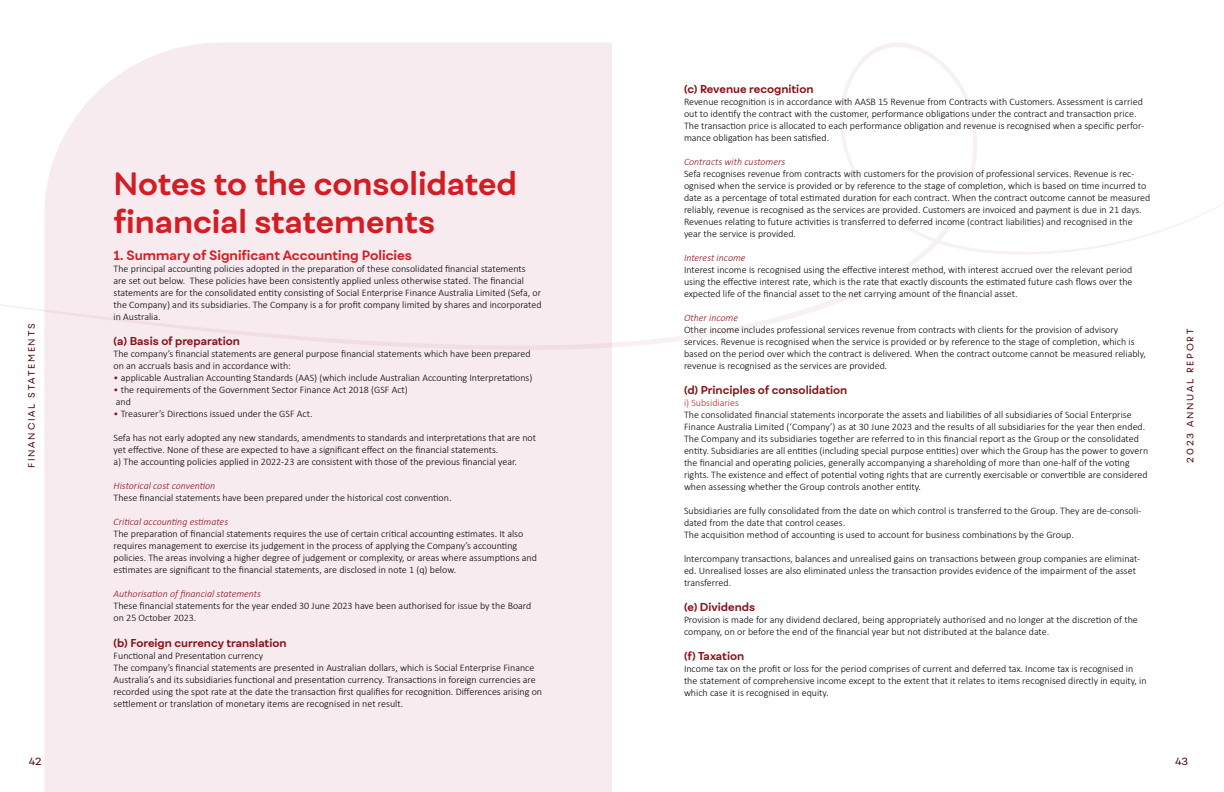
<style>
.page{position:relative;width:1224px;height:792px;background:#fff}
.page>*{position:absolute;margin:0;border:0;box-sizing:border-box;transform-origin:0 0}
.t1{font:700 31px/37.2px "Fibra One";color:#d41c24}
.t2{font:700 13px "Fibra One";color:#d41c24}
.t3{font:700 11px "Fibra One";color:#871218}
.t4{font:300 10px/12px "Calibri";color:#000}
.t5{font:italic 300 10px "Calibri";color:#871218}
.t6{font:300 10px "Calibri";color:#d41c24}
.t7{font:10px "Fibra One";color:#500b0e}
.t8{font:9px "Fibra One";letter-spacing:.2em;color:#500b0e}
.s1{color:#871218}
</style>
<div class="page">
<div style="left:44px;top:355px;width:568px;height:437px;background:#f7ebef"></div>
<svg style="left:0;top:42px;width:1223px;height:313px"></svg>
<p class="t3" style="left:684px;top:82px;width:131px">(c) Revenue recognition</p>
<p class="t4" style="left:684px;top:95px;width:462px">Revenue recognition is in accordance with AASB 15 Revenue from Contracts with Customers. Assessment is carried out to identify the contract with the customer, performance obligations under the contract and transaction price.<br>The transaction price is allocated to each performance obligation and revenue is recognised when a specific perfor&shy;mance obligation has been satisfied.</p>
<p class="t5" style="left:684px;top:155px;width:103px">Contracts with customers</p>
<p class="t4" style="left:684px;top:167px;width:468px">Sefa recognises revenue from contracts with customers for the provision of professional services. Revenue is rec&shy;ognised when the service is provided or by reference to the stage of completion, which is based on time incurred to date as a percentage of total estimated duration for each contract. When the contract outcome cannot be measured reliably, revenue is recognised as the services are provided. Customers are invoiced and payment is due in 21 days.<br>Revenues relating to future activities is transferred to deferred income (contract liabilities) and recognised in the year the service is provided.</p>
<p class="t5" style="left:684px;top:251px;width:63px">Interest income</p>
<p class="t4" style="left:684px;top:263px;width:450px;text-align:justify">Interest income is recognised using the effective interest method, with interest accrued over the relevant period using the effective interest rate, which is the rate that exactly discounts the estimated future cash flows over the expected life of the financial asset to the net carrying amount of the financial asset.</p>
<p class="t5" style="left:684px;top:311px;width:56px">Other income</p>
<p class="t4" style="left:684px;top:323px;width:463px">Other income includes professional services revenue from contracts with clients for the provision of advisory services. Revenue is recognised when the service is provided or by reference to the stage of completion, which is based on the period over which the contract is delivered. When the contract outcome cannot be measured reliably, revenue is recognised as the services are provided.</p>
<p class="t3" style="left:684px;top:383px;width:165px">(d) Principles of consolidation</p>
<p class="t6" style="left:684px;top:396px;width:56px">i) Subsidiaries</p>
<p class="t4" style="left:684px;top:408px;width:466px">The consolidated financial statements incorporate the assets and liabilities of all subsidiaries of Social Enterprise Finance Australia Limited (‘Company’) as at 30 June 2023 and the results of all subsidiaries for the year then ended.<br>The Company and its subsidiaries together are referred to in this financial report as the Group or the consolidated entity. Subsidiaries are all entities (including special purpose entities) over which the Group has the power to govern the financial and operating policies, generally accompanying a shareholding of more than one-half of the voting rights. The existence and effect of potential voting rights that are currently exercisable or convertible are considered when assessing whether the Group controls another entity.</p>
<p class="t4" style="left:684px;top:504px;width:459px">Subsidiaries are fully consolidated from the date on which control is transferred to the Group. They are de-consoli&shy;dated from the date that control ceases.<br>The acquisition method of accounting is used to account for business combinations by the Group.</p>
<p class="t4" style="left:684px;top:552px;width:458px">lntercompany transactions, balances and unrealised gains on transactions between group companies are eliminat&shy;ed. Unrealised losses are also eliminated unless the transaction provides evidence of the impairment of the asset transferred.</p>
<p class="t3" style="left:684px;top:600px;width:73px">(e) Dividends</p>
<p class="t4" style="left:684px;top:614px;width:455px">Provision is made for any dividend declared, being appropriately authorised and no longer at the discretion of the company, on or before the end of the financial year but not distributed at the balance date.</p>
<p class="t3" style="left:684px;top:649px;width:62px">(f) Taxation</p>
<p class="t4" style="left:684px;top:663px;width:464px">Income tax on the profit or loss for the period comprises of current and deferred tax. Income tax is recognised in the statement of comprehensive income except to the extent that it relates to items recognised directly in equity, in which case it is recognised in equity.</p>
<h1 class="t1" style="left:114px;top:165px;width:405px">Notes to the consolidated financial statements</h1>
<h2 class="t2" style="left:114px;top:247px;width:300px">1. Summary of Significant Accounting Policies</h2>
<p class="t4" style="left:114px;top:263px;width:429px">The principal accounting policies adopted in the preparation of these consolidated financial statements<br>are set out below. These policies have been consistently applied unless otherwise stated. The financial statements are for the consolidated entity consisting of Social Enterprise Finance Australia Limited (Sefa, or the Company) and its subsidiaries. The Company is a for profit company limited by shares and incorporated in Australia.</p>
<p class="t3" style="left:114px;top:334px;width:128px">(a) Basis of preparation</p>
<p class="t4" style="left:114px;top:348px;width:419px">The company’s financial statements are general purpose financial statements which have been prepared on an accruals basis and in accordance with:</p>
<p class="t4" style="left:114px;top:372px;width:420px"><span class="s1">•</span> applicable Australian Accounting Standards (AAS) (which include Australian Accounting Interpretations)</p>
<p class="t4" style="left:114px;top:384px;width:296px"><span class="s1">•</span> the requirements of the Government Sector Finance Act 2018 (GSF Act) and</p>
<p class="t4" style="left:114px;top:408px;width:201px"><span class="s1">•</span> Treasurer’s Directions issued under the GSF Act.</p>
<p class="t4" style="left:114px;top:432px;width:424px">Sefa has not early adopted any new standards, amendments to standards and interpretations that are not yet effective. None of these are expected to have a significant effect on the financial statements.<br>a) The accounting policies applied in 2022-23 are consistent with those of the previous financial year.</p>
<p class="t5" style="left:114px;top:480px;width:103px">Historical cost convention</p>
<p class="t4" style="left:114px;top:492px;width:339px">These financial statements have been prepared under the historical cost convention.</p>
<p class="t5" style="left:114px;top:516px;width:116px">Critical accounting estimates</p>
<p class="t4" style="left:114px;top:528px;width:425px">The preparation of financial statements requires the use of certain critical accounting estimates. It also requires management to exercise its judgement in the process of applying the Company’s accounting policies. The areas involving a higher degree of judgement or complexity, or areas where assumptions and estimates are significant to the financial statements, are disclosed in note 1 (q) below.</p>
<p class="t5" style="left:114px;top:588px;width:149px">Authorisation of financial statements</p>
<p class="t4" style="left:114px;top:600px;width:419px">These financial statements for the year ended 30 June 2023 have been authorised for issue by the Board on 25 October 2023.</p>
<p class="t3" style="left:114px;top:636px;width:175px">(b) Foreign currency translation</p>
<p class="t4" style="left:114px;top:649px;width:430px">Functional and Presentation currency<br>The company’s financial statements are presented in Australian dollars, which is Social Enterprise Finance Australia’s and its subsidiaries functional and presentation currency. Transactions in foreign currencies are recorded using the spot rate at the date the transaction first qualifies for recognition. Differences arising on settlement or translation of monetary items are recognised in net result.</p>
<p class="t8" style="left:26px;top:468px;width:146px;rotate:-90deg">FINANCIAL STATEMENTS</p>
<p class="t8" style="left:1185px;top:463px;width:135px;rotate:-90deg">2023 ANNUAL REPORT</p>
<p class="t7" style="left:29px;top:755px;width:14px">42</p>
<p class="t7" style="left:1175px;top:755px;width:15px">43</p>
</div>
